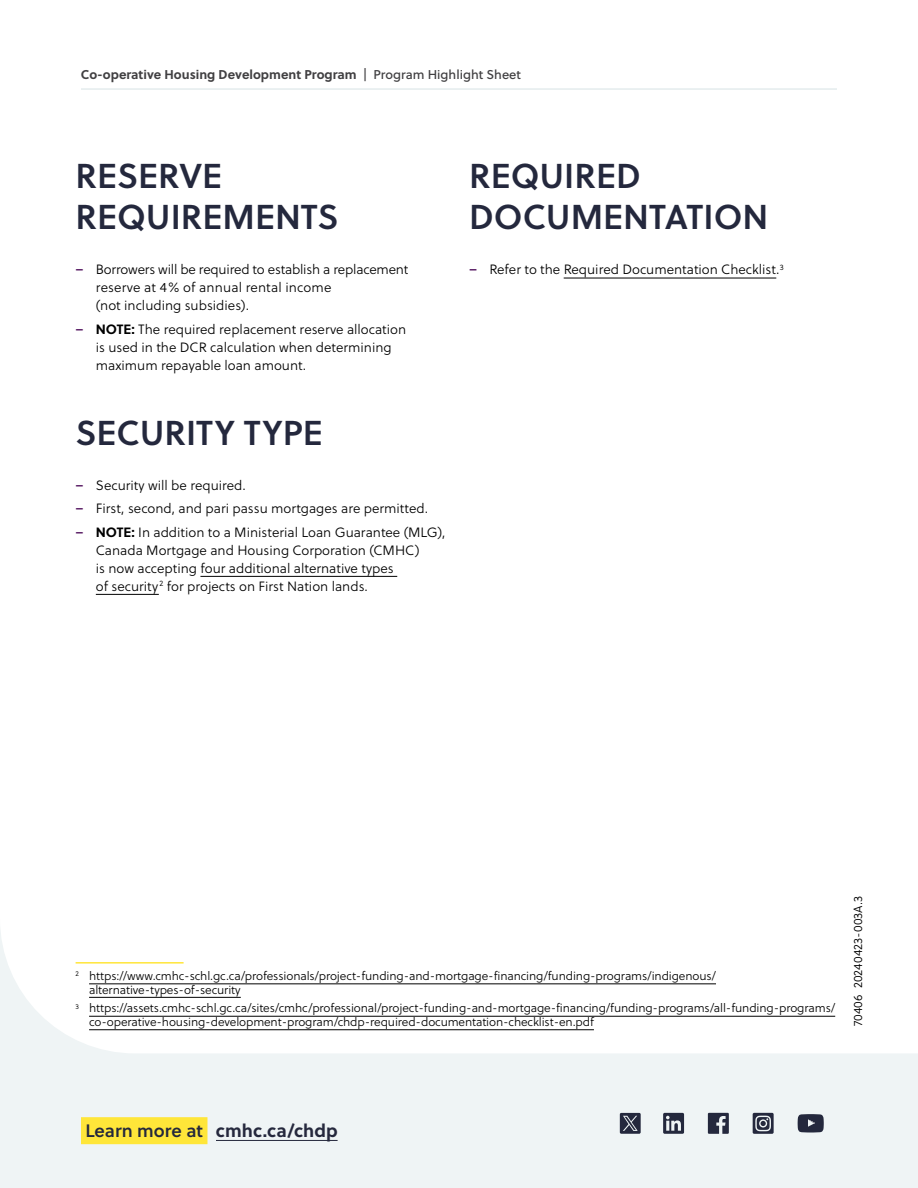
<style>
.page{position:relative;width:918px;height:1188px;background:#fff}
.page>*{position:absolute;margin:0;border:0;box-sizing:border-box;transform-origin:0 0}
.t1{font:34.5px/41.4px "Soleil Sb";color:#24283d}
.t2{font:700 18px "Soleil";color:#25283d}
.t3{font:13.5px/18px "Soleil Lt";color:#000}
.t4{font:700 12.75px "Soleil";color:#414042}
.t5{font:12px/13.5px "Soleil Lt";letter-spacing:-.01em;color:#000}
.t6{font:12px "Soleil Lt";letter-spacing:.01em;color:#000}
.s1{font-family:"Soleil Bk";font-weight:400}
.s2{font-family:"Soleil Sb";color:#571a63}
.s3{font-family:"Soleil";font-weight:700}
.s4{font-family:"Soleil Sb";font-weight:400;color:#24283d}
</style>
<div class="page">
<svg style="left:0;top:930px;width:918px;height:258px;fill:#eff4f5"></svg>
<svg style="left:620px;top:1113px;width:21px;height:21px"></svg>
<svg style="left:663px;top:1113px;width:21px;height:21px"></svg>
<svg style="left:708px;top:1113px;width:21px;height:21px"></svg>
<svg style="left:753px;top:1113px;width:21px;height:21px"></svg>
<svg style="left:798px;top:1114px;width:26px;height:19px"></svg>
<div style="left:81px;top:1117px;width:126px;height:27px;background:#ffe639"></div>
<hr style="left:200px;top:576px;width:197px;height:1px;background:#000">
<hr style="left:96px;top:594px;width:63px;height:1px;background:#000">
<hr style="left:76px;top:962px;width:108px;height:2px;background:#ffe639">
<hr style="left:89px;top:984px;width:627px;height:1px;background:#000">
<hr style="left:89px;top:997px;width:152px;height:1px;background:#000">
<hr style="left:89px;top:1016px;width:746px;height:1px;background:#000">
<hr style="left:89px;top:1029px;width:505px;height:1px;background:#000">
<hr style="left:564px;top:278px;width:212px;height:1px;background:#000">
<hr style="left:81px;top:88px;width:756px;height:2px;background:#e4eced">
<hr style="left:216px;top:1140px;width:122px;height:1px;background:#25283d">
<p class="t4" style="left:81px;top:64px;width:441px">Co-operative Housing Development Program <span class="s1">| Program Highlight Sheet</span></p>
<h2 class="t1" style="left:76px;top:154px;width:264px">RESERVE<br>REQUIREMENTS</h2>
<p class="t3" style="left:96px;top:260px;width:314px;text-indent:-20px"><span class="s2">–</span> Borrowers will be required to establish a replacement reserve at 4% of annual rental income<br>(not including subsidies).</p>
<p class="t3" style="left:96px;top:320px;width:312px;text-indent:-20px"><span class="s2">–</span> <span class="s3">NOTE:</span> The required replacement reserve allocation is used in the DCR calculation when determining maximum repayable loan amount.</p>
<h2 class="t1" style="left:76px;top:410px;width:249px">SECURITY TYPE</h2>
<p class="t3" style="left:76px;top:476px;width:172px"><span class="s2">–</span> Security will be required.</p>
<p class="t3" style="left:76px;top:499px;width:354px"><span class="s2">–</span> First, second, and pari passu mortgages are permitted.</p>
<p class="t3" style="left:96px;top:523px;width:351px;text-indent:-20px"><span class="s2">–</span> <span class="s3">NOTE:</span> In addition to a Ministerial Loan Guarantee (MLG), Canada Mortgage and Housing Corporation (CMHC)<br>is now accepting four additional alternative types<br>of security <sup>2</sup> for projects on First Nation lands.</p>
<h2 class="t1" style="left:469px;top:154px;width:301px">REQUIRED<br>DOCUMENTATION</h2>
<p class="t3" style="left:469px;top:260px;width:316px"><span class="s2">–</span> Refer to the Required Documentation Checklist.<sup>3</sup></p>
<p class="t5" style="left:89px;top:969px;width:628px;text-indent:-14px"><sup>2</sup> https://www.cmhc-schl.gc.ca/professionals/project-funding-and-mortgage-financing/funding-programs/indigenous/ alternative-types-of-security</p>
<p class="t5" style="left:89px;top:1001px;width:748px;text-indent:-14px"><sup>3</sup> https://assets.cmhc-schl.gc.ca/sites/cmhc/professional/project-funding-and-mortgage-financing/funding-programs/all-funding-programs/ co-operative-housing-development-program/chdp-required-documentation-checklist-en.pdf</p>
<p class="t6" style="left:850px;top:1026px;width:132px;rotate:-90deg">70406 20240423-003A.3</p>
<p class="t2" style="left:85px;top:1116px;width:254px"><span class="s4">Learn more at</span> cmhc.ca/chdp</p>
</div>
